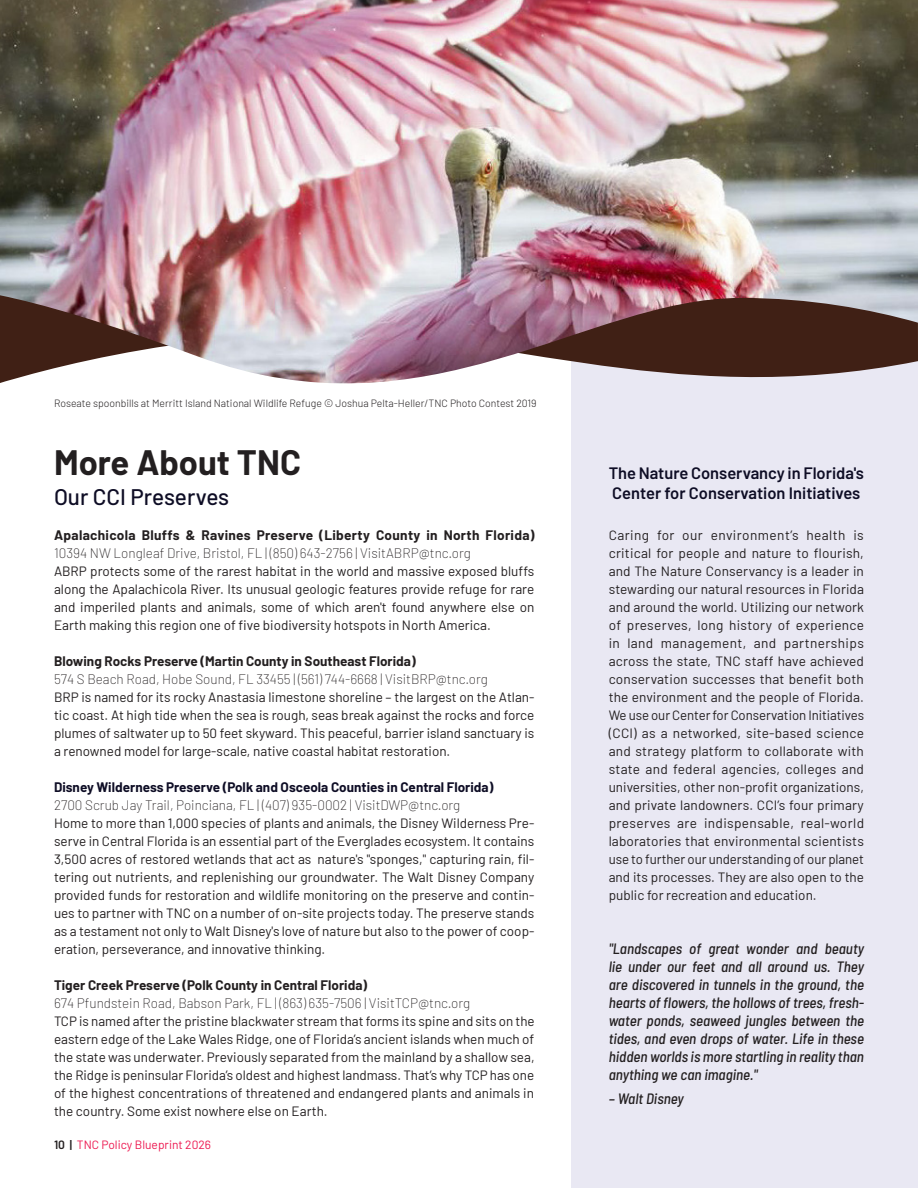
<style>
.page{position:relative;width:918px;height:1188px;background:#fff}
.page>*{position:absolute;margin:0;border:0;box-sizing:border-box;transform-origin:0 0}
.Headline{font:700 34.5px "Barlow";color:#231f20}
.Subhead{font:500 22.5px "Barlow";color:#0e0d25}
.Subhead-2{font:600 16.5px/19.8px "Barlow";color:#0e0d25}
.t1{font:italic 500 semi-condensed 15px/18px "Barlow";color:#231f20;text-align:justify}
.Body{font:13.5px/18px "Barlow";color:#231f20;text-align:justify}
.Body-2{font:700 13.5px/18px "Barlow";letter-spacing:.025em;color:#231f20}
.Body-3{font:200 13.5px "Barlow";color:#231f20}
.Body-4{font:700 13.5px "Barlow";color:#231f20}
.Body-5{font:700 13.5px "Barlow";color:#0e0d25}
.Subhead-3{font:200 13.5px "Barlow";color:#231f20}
.t2{font:12px "Barlow";color:#ed1951}
.Photo_Caption{font:300 10.5px "Barlow";color:#231f20}
.s1{font-weight:200}
.s2{font-weight:600;color:#231f20}
</style>
<div class="page">
<div style="left:571px;top:316px;width:347px;height:872px;background:#e9e8f3"></div>
<img style="left:0;top:0;width:918px;height:384px">
<p class="Photo_Caption" style="left:54px;top:396px;width:484px">Roseate spoonbills at Merritt Island National Wildlife Refuge © Joshua Pelta-Heller/TNC Photo Contest 2019</p>
<p class="Headline" style="left:54px;top:437px;width:249px">More About TNC</p>
<p class="Subhead" style="left:54px;top:481px;width:177px">Our CCI Preserves</p>
<p class="Body-2" style="left:54px;top:525px;width:482px">Apalachicola Bluffs &amp; Ravines Preserve (Liberty County in North Florida)<br><span class="s1">10394 NW Longleaf Drive, Bristol, FL | (850) 643-2756 | VisitABRP@tnc.org</span></p>
<p class="Body" style="left:54px;top:561px;width:482px">ABRP protects some of the rarest habitat in the world and massive exposed bluffs along the Apalachicola River. Its unusual geologic features provide refuge for rare and imperiled plants and animals, some of which aren't found anywhere else on Earth making this region one of five biodiversity hotspots in North America.</p>
<p class="Body-4" style="left:54px;top:651px;width:363px">Blowing Rocks Preserve (Martin County in Southeast Florida)</p>
<p class="Body-3" style="left:54px;top:669px;width:435px">574 S Beach Road, Hobe Sound, FL 33455 | (561) 744-6668 | VisitBRP@tnc.org</p>
<p class="Body" style="left:54px;top:687px;width:482px">BRP is named for its rocky Anastasia limestone shoreline – the largest on the Atlan&shy;tic coast. At high tide when the sea is rough, seas break against the rocks and force plumes of saltwater up to 50 feet skyward. This peaceful, barrier island sanctuary is a renowned model for large-scale, native coastal habitat restoration.</p>
<p class="Body-5" style="left:54px;top:777px;width:441px">Disney Wilderness Preserve (Polk and Osceola Counties in Central Florida)</p>
<p class="Subhead-3" style="left:54px;top:795px;width:408px">2700 Scrub Jay Trail, Poinciana, FL | (407) 935-0002 | VisitDWP@tnc.org</p>
<p class="Body" style="left:54px;top:813px;width:482px">Home to more than 1,000 species of plants and animals, the Disney Wilderness Pre&shy;serve in Central Florida is an essential part of the Everglades ecosystem. It contains 3,500 acres of restored wetlands that act as nature's "sponges," capturing rain, fil&shy;tering out nutrients, and replenishing our groundwater. The Walt Disney Company provided funds for restoration and wildlife monitoring on the preserve and contin&shy;ues to partner with TNC on a number of on-site projects today. The preserve stands as a testament not only to Walt Disney's love of nature but also to the power of coop&shy;eration, perseverance, and innovative thinking.</p>
<p class="Body-4" style="left:54px;top:975px;width:315px">Tiger Creek Preserve (Polk County in Central Florida)</p>
<p class="Body-3" style="left:54px;top:993px;width:418px">674 Pfundstein Road, Babson Park, FL | (863) 635-7506 | VisitTCP@tnc.org</p>
<p class="Body" style="left:54px;top:1011px;width:482px">TCP is named after the pristine blackwater stream that forms its spine and sits on the eastern edge of the Lake Wales Ridge, one of Florida’s ancient islands when much of the state was underwater. Previously separated from the mainland by a shallow sea, the Ridge is peninsular Florida’s oldest and highest landmass. That’s why TCP has one of the highest concentrations of threatened and endangered plants and animals in the country. Some exist nowhere else on Earth.</p>
<p class="t2" style="left:54px;top:1136px;width:159px"><span class="s2">10 |</span> TNC Policy Blueprint 2026</p>
<p class="Subhead-2" style="left:609px;top:462px;width:257px">The Nature Conservancy in Florida's<br>Center for Conservation Initiatives</p>
<p class="Body" style="left:609px;top:525px;width:257px">Caring for our environment’s health is critical for people and nature to flourish, and The Nature Conservancy is a leader in stewarding our natural resources in Florida and around the world. Utilizing our network of preserves, long history of experience in land management, and partnerships across the state, TNC staff have achieved conservation successes that benefit both the environment and the people of Florida.<br>We use our Center for Conservation Initiatives (CCI) as a networked, site-based science and strategy platform to collaborate with state and federal agencies, colleges and universities, other non-profit organizations, and private landowners. CCI’s four primary preserves are indispensable, real-world laboratories that environmental scientists use to further our understanding of our planet and its processes. They are also open to the public for recreation and education.</p>
<p class="t1" style="left:609px;top:938px;width:257px">"Landscapes of great wonder and beauty lie under our feet and all around us. They are discovered in tunnels in the ground, the hearts of flowers, the hollows of trees, fresh&shy;water ponds, seaweed jungles between the tides, and even drops of water. Life in these hidden worlds is more startling in reality than anything we can imagine."</p>
<p class="t1" style="left:609px;top:1088px;width:77px">– Walt Disney</p>
</div>
